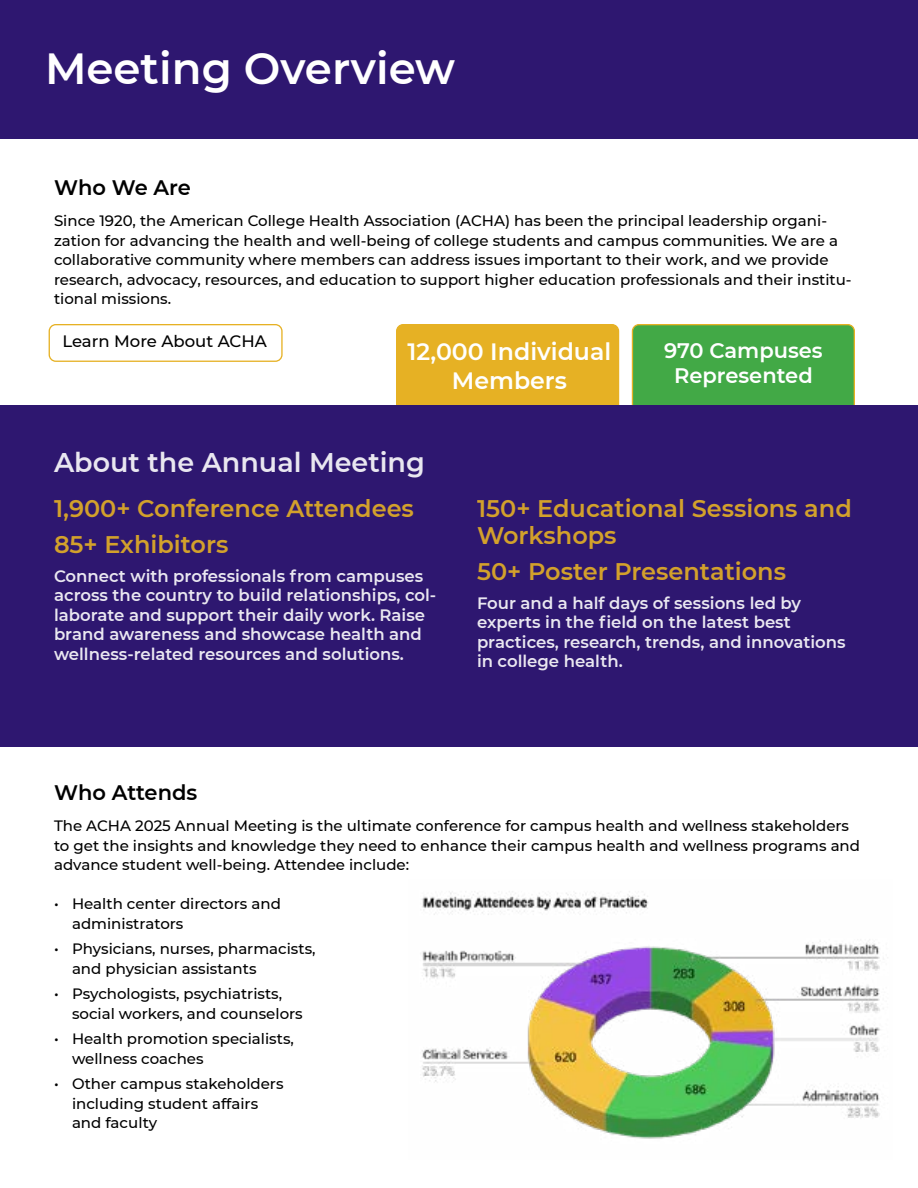
<style>
.page{position:relative;width:918px;height:1188px;background:#fff}
.page>*{position:absolute;margin:0;border:0;box-sizing:border-box;transform-origin:0 0}
.t1{font:600 43.5px "Montserrat";color:#fff}
.t2{font:600 27px "Montserrat";color:#fff}
.t3{font:600 24px/27px "Montserrat";color:#e6b124}
.t4{font:600 23.7px/28.3px "Montserrat";color:#fff;text-align:center}
.t5{font:600 21px/25.2px "Montserrat";color:#fff;text-align:center}
.t6{font:600 21px "Montserrat";color:#000}
.t7{font:600 16.5px/19.5px "Montserrat";color:#fff}
.t8{font:500 16.5px "Montserrat";color:#000}
.t9{font:500 15px/19.5px "Montserrat";color:#000}
</style>
<div class="page">
<div style="left:632px;top:325px;width:222px;height:91px;background:#42a946;border-radius:7px"></div>
<div style="left:632px;top:324px;width:223px;height:92px;border:1px solid #e6b124;border-radius:7px"></div>
<div style="left:397px;top:325px;width:222px;height:91px;background:#e6b124;border-radius:7px"></div>
<div style="left:396px;top:324px;width:223px;height:92px;border:1px solid #e6b124;border-radius:7px"></div>
<div style="left:0;top:0;width:918px;height:139px;background:#2e1770"></div>
<div style="left:0;top:405px;width:918px;height:342px;background:#2e1770"></div>
<img style="left:422px;top:891px;width:459px;height:248px">
<div style="left:49px;top:324px;width:234px;height:38px;border:1px solid #e6b124;border-radius:7px"></div>
<h1 class="t1" style="left:45px;top:37px;width:412px">Meeting Overview</h1>
<h3 class="t6" style="left:54px;top:173px;width:138px">Who We Are</h3>
<p class="t9" style="left:54px;top:211px;width:799px">Since 1920, the American College Health Association (ACHA) has been the principal leadership organi&shy;zation for advancing the health and well-being of college students and campus communities. We are a collaborative community where members can address issues important to their work, and we provide research, advocacy, resources, and education to support higher education professionals and their institu&shy;tional missions.</p>
<p class="t8" style="left:62px;top:329px;width:206px">Learn More About ACHA</p>
<h3 class="t4" style="left:408px;top:337px;width:205px">12,000 Individual<br>Members</h3>
<h3 class="t5" style="left:664px;top:337px;width:160px">970 Campuses<br>Represented</h3>
<h2 class="t2" style="left:54px;top:444px;width:373px">About the Annual Meeting</h2>
<h3 class="t3" style="left:54px;top:490px;width:362px;line-height:36px">1,900+ Conference Attendees<br>85+ Exhibitors</h3>
<p class="t7" style="left:54px;top:565px;width:384px">Connect with professionals from campuses across the country to build relationships, col&shy;laborate and support their daily work. Raise brand awareness and showcase health and wellness-related resources and solutions.</p>
<h3 class="t3" style="left:477px;top:494px;width:376px">150+ Educational Sessions and<br>Workshops</h3>
<h3 class="t3" style="left:477px;top:557px;width:311px">50+ Poster Presentations</h3>
<p class="t7" style="left:477px;top:592px;width:370px">Four and a half days of sessions led by experts in the field on the latest best practices, research, trends, and innovations in college health.</p>
<h3 class="t6" style="left:54px;top:777px;width:145px">Who Attends</h3>
<p class="t9" style="left:54px;top:816px;width:808px">The ACHA 2025 Annual Meeting is the ultimate conference for campus health and wellness stakeholders to get the insights and knowledge they need to enhance their campus health and wellness programs and advance student well-being. Attendee include:</p>
<p class="t9" style="left:72px;top:894px;width:210px;text-indent:-18px">• Health center directors and administrators</p>
<p class="t9" style="left:72px;top:939px;width:245px;text-indent:-18px">• Physicians, nurses, pharmacists, and physician assistants</p>
<p class="t9" style="left:72px;top:984px;width:232px;text-indent:-18px">• Psychologists, psychiatrists, social workers, and counselors</p>
<p class="t9" style="left:72px;top:1029px;width:223px;text-indent:-18px">• Health promotion specialists, wellness coaches</p>
<p class="t9" style="left:72px;top:1074px;width:213px;text-indent:-18px">• Other campus stakeholders including student affairs and faculty</p>
</div>
